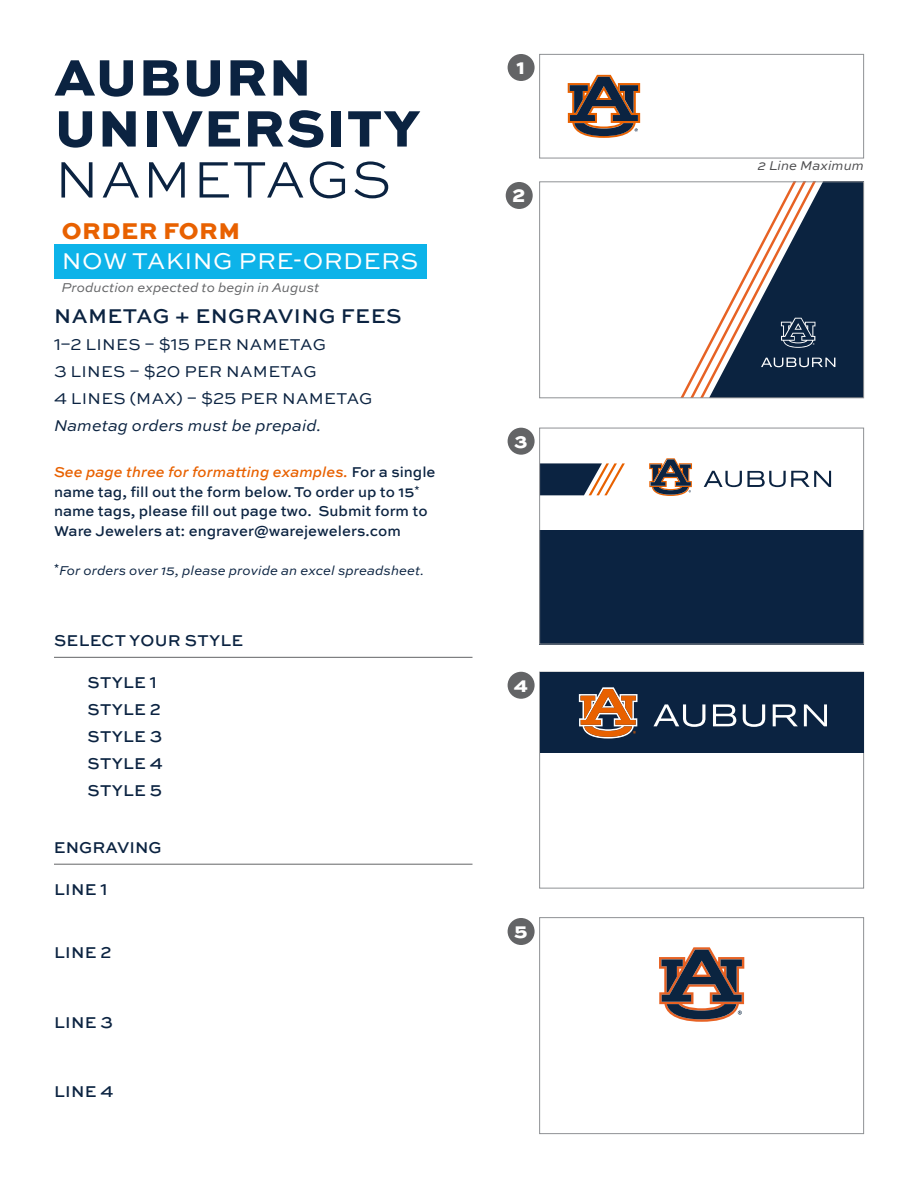
<style>
.page{position:relative;width:918px;height:1188px;background:#fff}
.page>*{position:absolute;margin:0;border:0;box-sizing:border-box;transform-origin:0 0}
.t1{font:800 54px/51px "Sweet Sans Pro";letter-spacing:.02em;color:#0b2341}
.t2{font:300 54px "Sweet Sans Pro";letter-spacing:.02em;color:#0b2341}
.t3{font:24.15px "Sweet Sans Pro";letter-spacing:.02em;color:#fff}
.t4{font:800 24.15px "Sweet Sans Pro";letter-spacing:.02em;color:#e86100}
.t5{font:800 21.9px "Sweet Sans Pro";color:#fff}
.t6{font:500 21px "Sweet Sans Pro";letter-spacing:.02em;color:#0b2341}
.t7{font:800 20.4px "Sweet Sans Pro";color:#fff}
.t8{font:16.5px/27px "Sweet Sans Pro";letter-spacing:.02em;color:#0b2341}
.t9{font:500 16.5px/27px "Sweet Sans Pro";letter-spacing:.02em;color:#0b2341}
.t10{font:italic 16.5px "Sweet Sans Pro";color:#0b2341}
.t11{font:500 16.5px "Sweet Sans Pro";color:#0b2341}
.t12{font:500 15px/19.5px "Sweet Sans Pro";color:#0b2341}
.t13{font:italic 13.5px "Sweet Sans Pro";color:#0b2341}
.t14{font:italic 13.5px "Sweet Sans Pro";color:#636466}
.t15{font:italic 13.5px "Sweet Sans Pro";color:#4d4d4f}
.s1{font-style:italic;color:#e86100}
</style>
<div class="page">
<div style="left:54px;top:244px;width:373px;height:35px;background:#0db3e9"></div>
<svg style="left:659px;top:947px;width:85px;height:75px"></svg>
<div style="left:539px;top:917px;width:325px;height:217px;border:1px solid #8f9194"></div>
<div style="left:540px;top:672px;width:324px;height:81px;background:#0b2341"></div>
<svg style="left:579px;top:687px;width:59px;height:51px"></svg>
<svg style="left:743px;top:704px;width:22px;height:23px"></svg>
<svg style="left:773px;top:704px;width:25px;height:22px"></svg>
<svg style="left:804px;top:704px;width:23px;height:22px"></svg>
<svg style="left:713px;top:704px;width:23px;height:22px"></svg>
<svg style="left:653px;top:704px;width:52px;height:23px"></svg>
<div style="left:540px;top:530px;width:324px;height:114px;background:#0b2341"></div>
<svg style="left:541px;top:463px;width:84px;height:32px"></svg>
<svg style="left:649px;top:458px;width:43px;height:38px"></svg>
<svg style="left:704px;top:471px;width:127px;height:16px"></svg>
<div style="left:539px;top:428px;width:325px;height:216px;border:1px solid #8f9194"></div>
<svg style="left:568px;top:75px;width:72px;height:63px"></svg>
<div style="left:539px;top:54px;width:325px;height:104px;border:1px solid #8f9194"></div>
<svg style="left:681px;top:183px;width:181px;height:213px"></svg>
<div style="left:539px;top:181px;width:325px;height:217px;border:1px solid #8f9194"></div>
<div style="left:508px;top:54px;width:27px;height:27px;background:#636466;border-radius:50%"></div>
<div style="left:506px;top:182px;width:27px;height:27px;background:#636466;border-radius:50%"></div>
<div style="left:508px;top:428px;width:27px;height:27px;background:#636466;border-radius:50%"></div>
<div style="left:508px;top:672px;width:27px;height:27px;background:#636466;border-radius:50%"></div>
<div style="left:508px;top:918px;width:27px;height:27px;background:#636466;border-radius:50%"></div>
<hr style="left:54px;top:657px;width:418px;height:1px;background:#636466">
<hr style="left:54px;top:864px;width:418px;height:1px;background:#636466">
<h1 class="t1" style="left:55px;top:48px;width:367px">AUBURN<br>UNIVERSITY</h1>
<h1 class="t2" style="left:55px;top:141px;width:338px">NAMETAGS</h1>
<h2 class="t4" style="left:62px;top:212px;width:180px">ORDER FORM</h2>
<h2 class="t3" style="left:62px;top:244px;width:358px">NOW TAKING PRE-ORDERS</h2>
<p class="t14" style="left:62px;top:278px;width:259px">Production expected to begin in August</p>
<h3 class="t6" style="left:54px;top:300px;width:349px">NAMETAG + ENGRAVING FEES</h3>
<p class="t8" style="left:54px;top:330px;width:320px">1–2 LINES – $15 PER NAMETAG<br>3 LINES – $20 PER NAMETAG<br>4 LINES (MAX) – $25 PER NAMETAG</p>
<p class="t10" style="left:54px;top:414px;width:269px">Nametag orders must be prepaid.</p>
<p class="t12" style="left:54px;top:462px;width:383px"><span class="s1">See page three for formatting examples.</span> For a single name tag, fill out the form below. To order up to 15<sup>* </sup>name tags, please fill out page two. Submit form to Ware Jewelers at: engraver@warejewelers.com</p>
<p class="t13" style="left:54px;top:561px;width:372px"><sup>*</sup>For orders over 15, please provide an excel spreadsheet.</p>
<p class="t9" style="left:54px;top:626px;width:191px">SELECT YOUR STYLE</p>
<p class="t9" style="left:88px;top:668px;width:77px">STYLE 1<br>STYLE 2<br>STYLE 3<br>STYLE 4<br>STYLE 5</p>
<p class="t11" style="left:54px;top:835px;width:109px">ENGRAVING</p>
<p class="t9" style="left:54px;top:875px;width:55px">LINE 1</p>
<p class="t9" style="left:54px;top:938px;width:59px">LINE 2</p>
<p class="t9" style="left:54px;top:1008px;width:60px">LINE 3</p>
<p class="t9" style="left:54px;top:1077px;width:61px">LINE 4</p>
<h3 class="t7" style="left:517px;top:51px;width:10px">1</h3>
<h3 class="t5" style="left:512px;top:177px;width:15px">2</h3>
<h3 class="t7" style="left:514px;top:425px;width:15px">3</h3>
<h3 class="t7" style="left:514px;top:669px;width:16px">4</h3>
<h3 class="t7" style="left:514px;top:915px;width:15px">5</h3>
<p class="t15" style="left:758px;top:156px;width:108px">2 Line Maximum</p>
</div>
